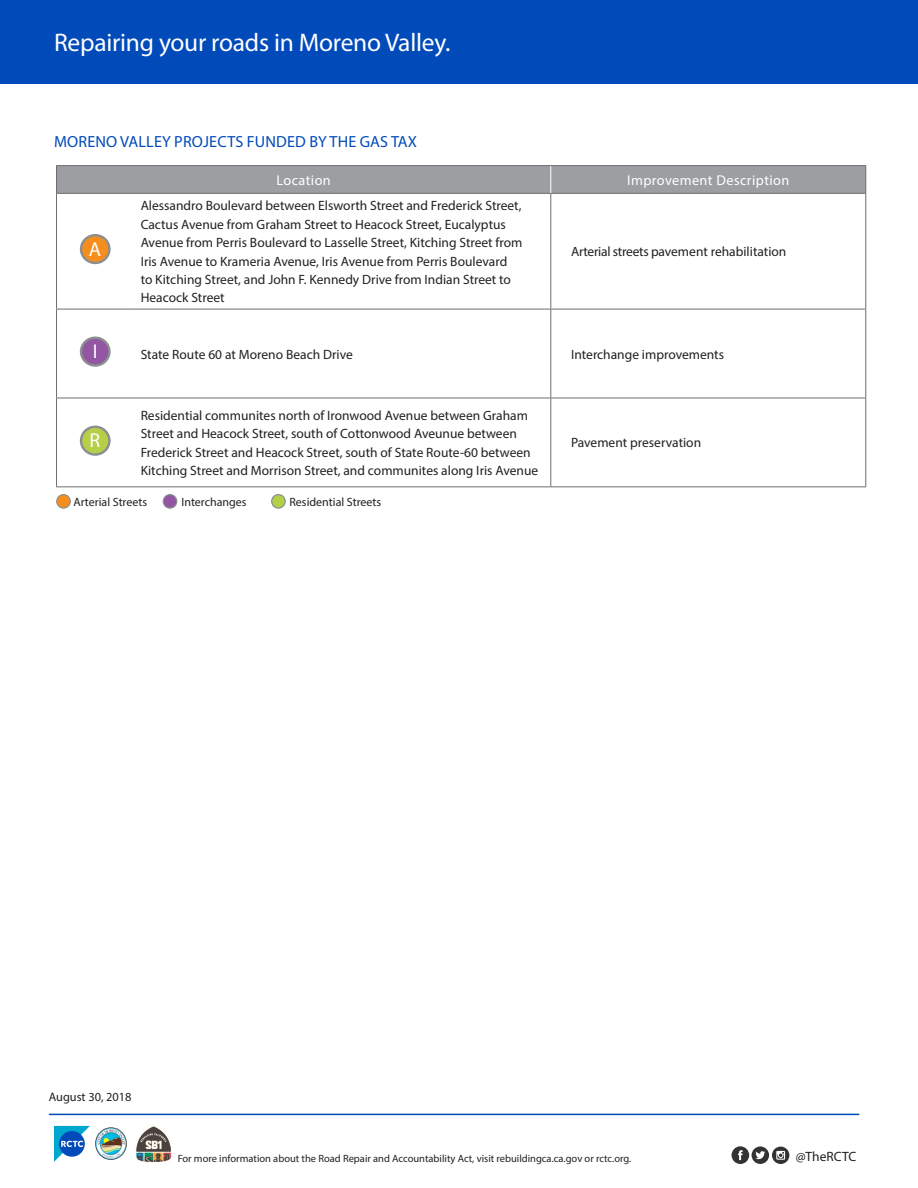
<style>
.page{position:relative;width:918px;height:1188px;background:#fff}
.page>*{position:absolute;margin:0;border:0;box-sizing:border-box;transform-origin:0 0}
.Sub_1{font:25.5px "Myriad Pro";letter-spacing:-.01em;color:#fff}
.Body{font:20.1px "Myriad Pro";color:#fff}
.Sub_1-2{font:16.2px "Myriad Pro";letter-spacing:.01em;color:#004aba}
.Body-2{font:14.25px "Myriad Pro";letter-spacing:.03em;color:#fff}
.Body-3{font:13.5px/18.5px "Myriad Pro";color:#231f20}
.t1{font:12.3px "Myriad Pro";color:#231f20}
.Body-4{font:12px "Myriad Pro";color:#231f20}
.t2{font:10.5px "Myriad Pro";color:#231f20}
</style>
<div class="page">
<svg style="left:54px;top:1126px;width:36px;height:36px"></svg>
<img style="left:136px;top:1125px;width:35px;height:37px">
<svg style="left:732px;top:1146px;width:57px;height:18px"></svg>
<img style="left:95px;top:1127px;width:32px;height:33px">
<div style="left:0;top:0;width:918px;height:83px;background:#004aba"></div>
<svg style="left:57px;top:194px;width:808px;height:292px"></svg>
<hr style="left:56px;top:194px;width:1px;height:115px;background:#6c6d70">
<hr style="left:550px;top:194px;width:1px;height:115px;background:#6c6d70">
<hr style="left:865px;top:194px;width:1px;height:115px;background:#6c6d70">
<hr style="left:56px;top:309px;width:78px;height:1px;background:#6c6d70">
<hr style="left:56px;top:309px;width:1px;height:89px;background:#6c6d70">
<hr style="left:134px;top:309px;width:417px;height:1px;background:#6c6d70">
<hr style="left:551px;top:309px;width:315px;height:1px;background:#6c6d70">
<hr style="left:550px;top:309px;width:1px;height:89px;background:#6c6d70">
<hr style="left:865px;top:309px;width:1px;height:89px;background:#6c6d70">
<hr style="left:56px;top:398px;width:78px;height:1px;background:#6c6d70">
<hr style="left:56px;top:398px;width:1px;height:88px;background:#6c6d70">
<hr style="left:134px;top:398px;width:417px;height:1px;background:#6c6d70">
<hr style="left:551px;top:398px;width:315px;height:1px;background:#6c6d70">
<hr style="left:550px;top:398px;width:1px;height:88px;background:#6c6d70">
<hr style="left:865px;top:398px;width:1px;height:88px;background:#6c6d70">
<hr style="left:56px;top:486px;width:78px;height:1px;background:#6c6d70">
<hr style="left:134px;top:486px;width:417px;height:1px;background:#6c6d70">
<hr style="left:551px;top:486px;width:315px;height:1px;background:#6c6d70">
<hr style="left:56px;top:193px;width:78px;height:1px;background:#6c6d70">
<hr style="left:551px;top:165px;width:315px;height:1px;background:#6c6d70">
<hr style="left:134px;top:193px;width:417px;height:1px;background:#6c6d70">
<hr style="left:551px;top:193px;width:315px;height:1px;background:#6c6d70">
<hr style="left:56px;top:165px;width:78px;height:1px;background:#6c6d70">
<div style="left:56px;top:166px;width:810px;height:27px;background:#9c9ea1"></div>
<hr style="left:134px;top:165px;width:417px;height:1px;background:#6c6d70">
<div style="left:81px;top:235px;width:28px;height:28px;background:#f68e1e;border-radius:50%"></div>
<div style="left:80px;top:234px;width:31px;height:30px;border:2px solid #8c8e91;border-radius:50%"></div>
<div style="left:81px;top:338px;width:28px;height:27px;background:#9356a3;border-radius:50%"></div>
<div style="left:80px;top:337px;width:31px;height:30px;border:2px solid #8c8e91;border-radius:50%"></div>
<div style="left:81px;top:427px;width:28px;height:28px;background:#b3d047;border-radius:50%"></div>
<div style="left:80px;top:426px;width:31px;height:30px;border:2px solid #8c8e91;border-radius:50%"></div>
<hr style="left:50px;top:1114px;width:809px;height:1px;background:#004aba">
<div style="left:163px;top:495px;width:14px;height:13px;background:#9356a3;border-radius:50%"></div>
<div style="left:163px;top:494px;width:14px;height:15px;border:1px solid #8c8e91;border-radius:50%"></div>
<div style="left:272px;top:495px;width:13px;height:13px;background:#b3d047;border-radius:50%"></div>
<div style="left:271px;top:494px;width:15px;height:15px;border:1px solid #8c8e91;border-radius:50%"></div>
<div style="left:57px;top:495px;width:13px;height:13px;background:#f68e1e;border-radius:50%"></div>
<div style="left:56px;top:494px;width:15px;height:15px;border:1px solid #8c8e91;border-radius:50%"></div>
<p class="Sub_1" style="left:54px;top:27px;width:398px">Repairing your roads in Moreno Valley.</p>
<p class="Sub_1-2" style="left:54px;top:132px;width:364px">MORENO VALLEY PROJECTS FUNDED BY THE GAS TAX</p>
<p class="Body" style="left:89px;top:237px;width:14px">A</p>
<p class="Body-2" style="left:277px;top:171px;width:56px">Location</p>
<p class="Body-2" style="left:627px;top:171px;width:164px">Improvement Description</p>
<p class="Body-3" style="left:141px;top:196px;width:383px">Alessandro Boulevard between Elsworth Street and Frederick Street, Cactus Avenue from Graham Street to Heacock Street, Eucalyptus Avenue from Perris Boulevard to Lasselle Street, Kitching Street from Iris Avenue to Krameria Avenue, Iris Avenue from Perris Boulevard<br>to Kitching Street, and John F. Kennedy Drive from Indian Street to Heacock Street</p>
<p class="Body-3" style="left:571px;top:242px;width:217px">Arterial streets pavement rehabilitation</p>
<p class="Body" style="left:93px;top:339px;width:6px">I</p>
<p class="Body-3" style="left:141px;top:345px;width:214px">State Route 60 at Moreno Beach Drive</p>
<p class="Body-3" style="left:571px;top:345px;width:155px">Interchange improvements</p>
<p class="Body" style="left:89px;top:428px;width:12px">R</p>
<p class="Body-3" style="left:141px;top:406px;width:399px">Residential communites north of Ironwood Avenue between Graham Street and Heacock Street, south of Cottonwood Aveunue between Frederick Street and Heacock Street, south of State Route-60 between Kitching Street and Morrison Street, and communites along Iris Avenue</p>
<p class="Body-4" style="left:73px;top:495px;width:75px">Arterial Streets</p>
<p class="Body-4" style="left:181px;top:495px;width:67px">Interchanges</p>
<p class="Body-4" style="left:289px;top:495px;width:93px">Residential Streets</p>
<p class="Body-3" style="left:571px;top:434px;width:132px">Pavement preservation</p>
<p class="t1" style="left:49px;top:1089px;width:84px">August 30, 2018</p>
<p class="t2" style="left:178px;top:1152px;width:455px">For more information about the Road Repair and Accountability Act, visit rebuildingca.ca.gov or rctc.org.</p>
<p class="Body-3" style="left:796px;top:1147px;width:62px">@TheRCTC</p>
</div>
